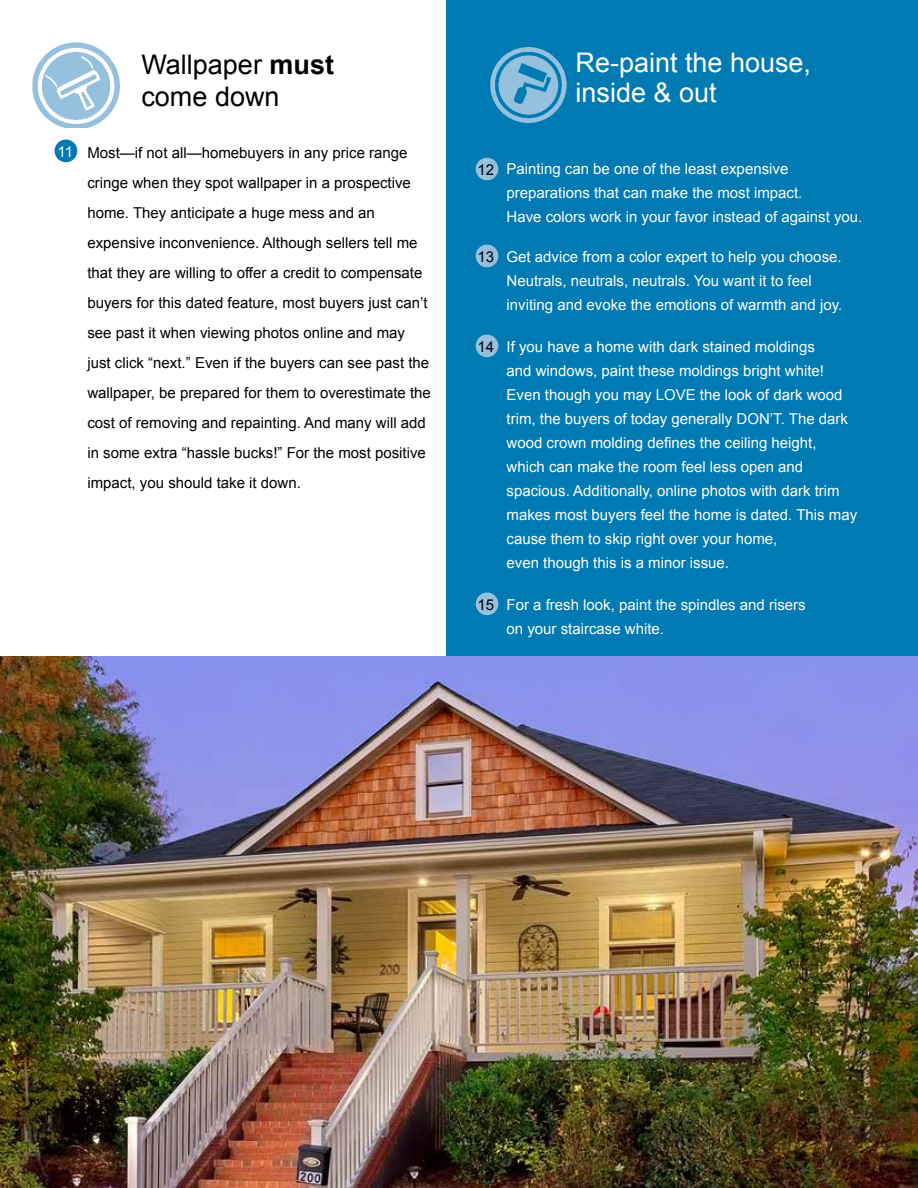
<style>
.page{position:relative;width:918px;height:1188px;background:#fff}
.page>*{position:absolute;margin:0;border:0;box-sizing:border-box;transform-origin:0 0}
.t1{font:27px/30px "Arial";color:#fff}
.t2{font:27px/32.4px "Arial";color:#000}
.t3{font:15px/24px "Arial";color:#fff}
.t4{font:15px/30px "Arial";color:#000}
.s1{font-weight:700}
</style>
<div class="page">
<div style="left:446px;top:0;width:472px;height:663px;background:#007ab3"></div>
<img style="left:0;top:657px;width:918px;height:531px">
<img style="left:32px;top:42px;width:88px;height:85px">
<div style="left:55px;top:140px;width:22px;height:22px;background:#007ab3;border-radius:50%"></div>
<img style="left:490px;top:47px;width:77px;height:76px">
<div style="left:476px;top:158px;width:22px;height:22px;background:#95c0de;border-radius:50%"></div>
<div style="left:476px;top:245px;width:22px;height:22px;background:#95c0de;border-radius:50%"></div>
<div style="left:476px;top:335px;width:22px;height:22px;background:#95c0de;border-radius:50%"></div>
<div style="left:476px;top:593px;width:22px;height:22px;background:#95c0de;border-radius:50%"></div>
<p class="t3" style="left:57px;top:140px;width:17px">11</p>
<h1 class="t2" style="left:141px;top:48px;width:194px">Wallpaper <span class="s1">must </span>come down</h1>
<p class="t4" style="left:87px;top:138px;width:345px">Most—if not all—homebuyers in any price range cringe when they spot wallpaper in a prospective home. They anticipate a huge mess and an expensive inconvenience. Although sellers tell me that they are willing to offer a credit to compensate buyers for this dated feature, most buyers just can’t see past it when viewing photos online and may just click “next.” Even if the buyers can see past the wallpaper, be prepared for them to overestimate the cost of removing and repainting. And many will add in some extra “hassle bucks!” For the most positive impact, you should take it down.</p>
<h1 class="t1" style="left:576px;top:47px;width:237px">Re-paint the house, inside &amp; out</h1>
<p class="t4" style="left:477px;top:155px;width:18px">12</p>
<p class="t4" style="left:477px;top:242px;width:18px">13</p>
<p class="t4" style="left:477px;top:332px;width:18px">14</p>
<p class="t4" style="left:477px;top:590px;width:18px">15</p>
<p class="t3" style="left:507px;top:156px;width:357px">Painting can be one of the least expensive preparations that can make the most impact.<br>Have colors work in your favor instead of against you.</p>
<p class="t3" style="left:507px;top:245px;width:337px">Get advice from a color expert to help you choose.<br>Neutrals, neutrals, neutrals. You want it to feel inviting and evoke the emotions of warmth and joy.</p>
<p class="t3" style="left:507px;top:335px;width:352px">If you have a home with dark stained moldings<br>and windows, paint these moldings bright white!<br>Even though you may LOVE the look of dark wood trim, the buyers of today generally DON’T. The dark wood crown molding defines the ceiling height, which can make the room feel less open and spacious. Additionally, online photos with dark trim makes most buyers feel the home is dated. This may cause them to skip right over your home,<br>even though this is a minor issue.</p>
<p class="t3" style="left:507px;top:593px;width:301px">For a fresh look, paint the spindles and risers on your staircase white.</p>
</div>
